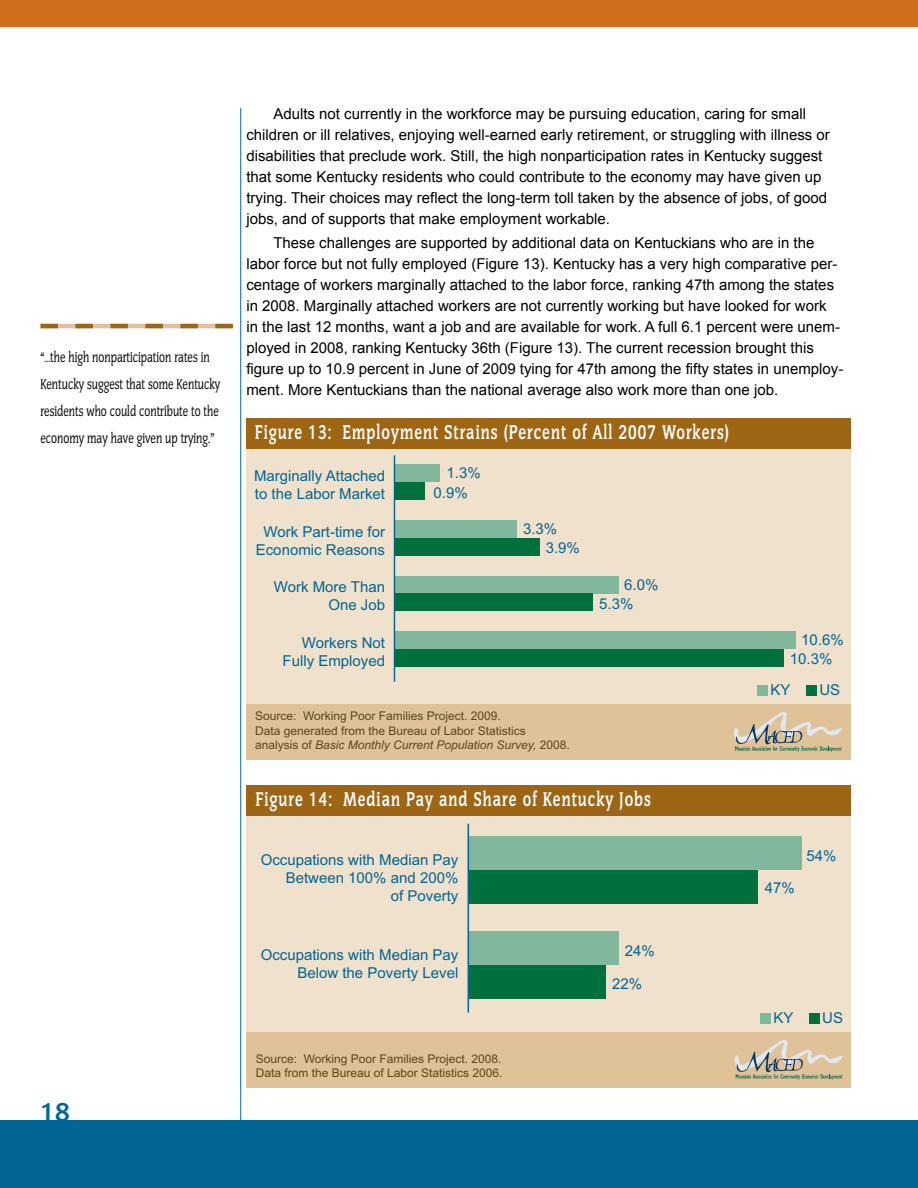
<style>
.page{position:relative;width:918px;height:1188px;background:#fff}
.page>*{position:absolute;margin:0;border:0;box-sizing:border-box;transform-origin:0 0}
.t1{font:700 27px "Senate";color:#006594}
.t2{font:700 21px "Senate Condensed";letter-spacing:.05em;color:#fff}
.t3{font:15px/21px "Arial";color:#000}
.t4{font:15px/18px "Arial";color:#006594}
.t5{font:15px/27px "Senate Condensed";color:#000}
.t6{font:12px/14.4px "Arial";color:#5a471c}
.s1{font-style:italic}
</style>
<div class="page">
<svg style="left:40px;top:324px;width:193px;height:4px"></svg>
<div style="left:0;top:1120px;width:918px;height:68px;background:#006594"></div>
<div style="left:0;top:0;width:918px;height:27px;background:#d06f1a"></div>
<hr style="left:240px;top:108px;width:1px;height:1021px;background:#006594">
<div style="left:246px;top:418px;width:604px;height:327px;background:#f0e1cc"></div>
<div style="left:246px;top:704px;width:604px;height:56px;background:#e0c298"></div>
<div style="left:246px;top:418px;width:604px;height:31px;background:#9e6614"></div>
<svg style="left:734px;top:712px;width:108px;height:40px"></svg>
<div style="left:394px;top:465px;width:46px;height:17px;background:#80b79d"></div>
<div style="left:394px;top:482px;width:31px;height:18px;background:#00703c"></div>
<div style="left:394px;top:520px;width:123px;height:18px;background:#80b79d"></div>
<div style="left:394px;top:538px;width:146px;height:18px;background:#00703c"></div>
<div style="left:394px;top:576px;width:225px;height:17px;background:#80b79d"></div>
<div style="left:394px;top:594px;width:199px;height:17px;background:#00703c"></div>
<div style="left:394px;top:631px;width:402px;height:18px;background:#80b79d"></div>
<div style="left:394px;top:649px;width:390px;height:18px;background:#00703c"></div>
<hr style="left:394px;top:455px;width:1px;height:227px;background:#006594">
<div style="left:807px;top:685px;width:10px;height:10px;background:#00703c"></div>
<div style="left:758px;top:685px;width:10px;height:10px;background:#80b79d"></div>
<div style="left:246px;top:785px;width:605px;height:288px;background:#f0e1cc"></div>
<div style="left:246px;top:1032px;width:605px;height:56px;background:#e0c298"></div>
<div style="left:246px;top:785px;width:605px;height:31px;background:#9e6614"></div>
<svg style="left:734px;top:1040px;width:109px;height:40px"></svg>
<div style="left:468px;top:837px;width:333px;height:33px;background:#80b79d"></div>
<div style="left:468px;top:932px;width:151px;height:33px;background:#80b79d"></div>
<div style="left:468px;top:870px;width:290px;height:34px;background:#00703c"></div>
<div style="left:468px;top:965px;width:138px;height:34px;background:#00703c"></div>
<hr style="left:468px;top:824px;width:1px;height:189px;background:#006594">
<div style="left:810px;top:1013px;width:10px;height:10px;background:#00703c"></div>
<div style="left:760px;top:1013px;width:11px;height:10px;background:#80b79d"></div>
<p class="t5" style="left:40px;top:344px;width:181px">“…the high nonparticipation rates in Kentucky suggest that some Kentucky residents who could contribute to the economy may have given up trying.”</p>
<h1 class="t1" style="left:40px;top:1098px;width:31px">18</h1>
<p class="t3" style="left:246px;top:103px;width:585px;text-indent:27px">Adults not currently in the workforce may be pursuing education, caring for small children or ill relatives, enjoying well-earned early retirement, or struggling with illness or disabilities that preclude work. Still, the high nonparticipation rates in Kentucky suggest that some Kentucky residents who could contribute to the economy may have given up trying. Their choices may reflect the long-term toll taken by the absence of jobs, of good jobs, and of supports that make employment workable.</p>
<p class="t3" style="left:246px;top:233px;width:599px;text-indent:27px">These challenges are supported by additional data on Kentuckians who are in the labor force but not fully employed (Figure 13). Kentucky has a very high comparative per - centage of workers marginally attached to the labor force, ranking 47th among the states in 2008. Marginally attached workers are not currently working but have looked for work<br>in the last 12 months, want a job and are available for work. A full 6.1 percent were unem - ployed in 2008, ranking Kentucky 36th (Figure 13). The current recession brought this figure up to 10.9 percent in June of 2009 tying for 47th among the fifty states in unemploy - ment. More Kentuckians than the national average also work more than one job.</p>
<h2 class="t2" style="left:255px;top:421px;width:475px">Figure 13: Employment Strains (Percent of All 2007 Workers)</h2>
<p class="t4" style="left:254px;top:468px;width:132px">Marginally Attached to the Labor Market</p>
<p class="t4" style="left:434px;top:465px;width:49px;line-height:19px;text-indent:13px">1.3%<br>0.9%</p>
<p class="t4" style="left:256px;top:524px;width:131px;text-align:center">Work Part-time for<br>Economic Reasons</p>
<p class="t4" style="left:546px;top:521px;width:36px;line-height:19px;text-indent:-23px">3.3%<br>3.9%</p>
<p class="t4" style="left:274px;top:579px;width:113px;text-align:right">Work More Than<br>One Job</p>
<p class="t4" style="left:599px;top:576px;width:61px;line-height:19px;text-indent:25px">6.0%<br>5.3%</p>
<p class="t4" style="left:283px;top:635px;width:104px;text-align:right">Workers Not<br>Fully Employed</p>
<p class="t4" style="left:790px;top:632px;width:55px;line-height:19px;text-indent:11px">10.6%<br>10.3%</p>
<p class="t4" style="left:771px;top:683px;width:22px">KY</p>
<p class="t4" style="left:819px;top:683px;width:22px">US</p>
<p class="t6" style="left:255px;top:710px;width:316px">Source: Working Poor Families Project. 2009.<br>Data generated from the Bureau of Labor Statistics analysis of <span class="s1">Basic Monthly Current Population Survey,</span> 2008.</p>
<h2 class="t2" style="left:256px;top:788px;width:397px">Figure 14: Median Pay and Share of Kentucky Jobs</h2>
<p class="t4" style="left:261px;top:852px;width:199px;text-align:right">Occupations with Median Pay<br>Between 100% and 200%<br>of Poverty</p>
<p class="t4" style="left:807px;top:848px;width:32px">54%</p>
<p class="t4" style="left:765px;top:880px;width:32px">47%</p>
<p class="t4" style="left:261px;top:947px;width:199px;text-align:right">Occupations with Median Pay<br>Below the Poverty Level</p>
<p class="t4" style="left:625px;top:943px;width:32px">24%</p>
<p class="t4" style="left:612px;top:976px;width:32px">22%</p>
<p class="t6" style="left:256px;top:1052px;width:248px">Source: Working Poor Families Project. 2008.<br>Data from the Bureau of Labor Statistics 2006.</p>
<p class="t4" style="left:773px;top:1011px;width:22px">KY</p>
<p class="t4" style="left:822px;top:1011px;width:22px">US</p>
</div>
